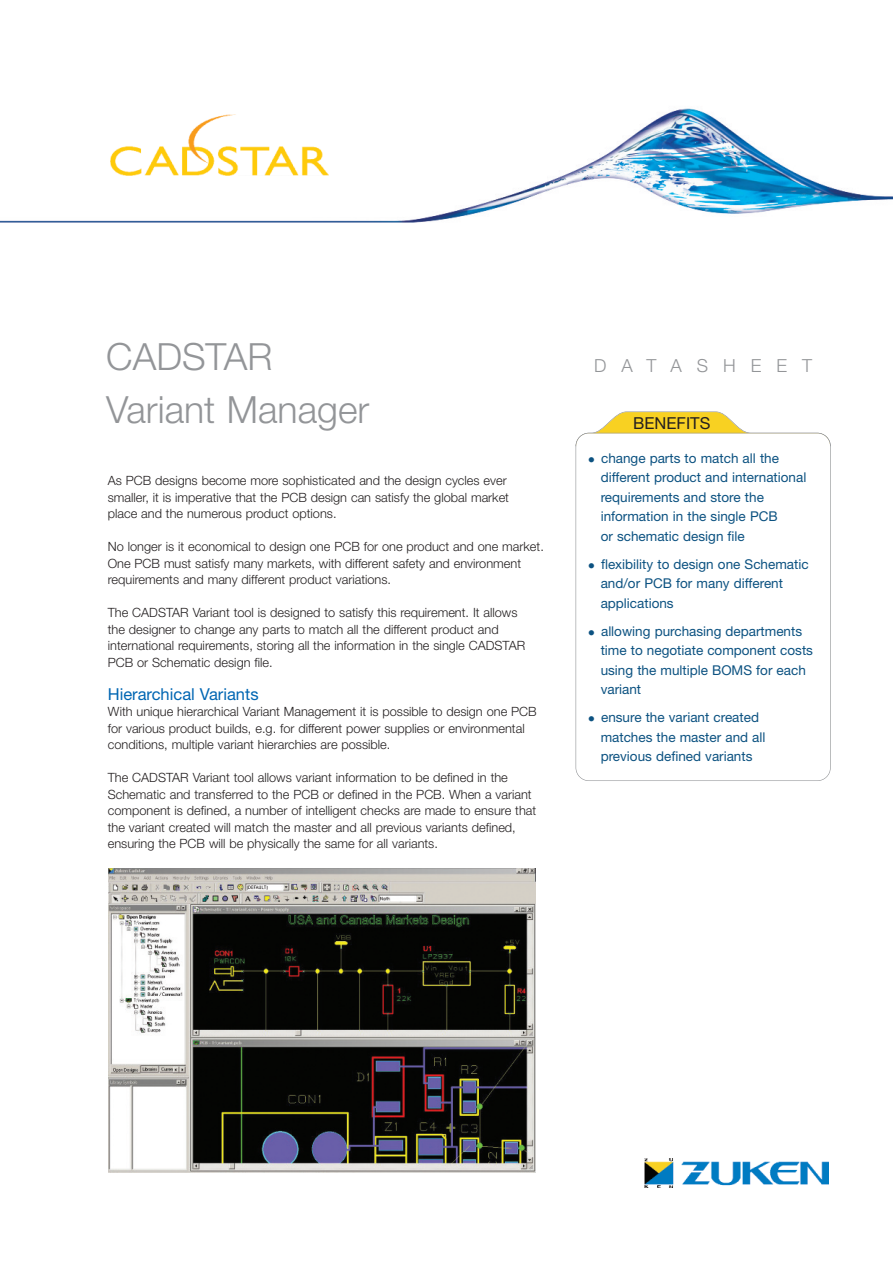
<style>
.page{position:relative;width:893px;height:1263px;background:#fff}
.page>*{position:absolute;margin:0;border:0;box-sizing:border-box;transform-origin:0 0}
.t1{font:300 37.5px/52.5px "Helvetica Neue";color:#939598}
.t2{font:300 18px "Helvetica Neue";letter-spacing:.835em;color:#939598}
.t3{font:16.5px "Helvetica Neue";color:#0166b3}
.t4{font:16.5px "Helvetica Neue";color:#231f20}
.t5{font:13.5px/19.5px "Helvetica Neue";color:#0c5281}
.t6{font:300 12.75px/16.5px "Helvetica Neue";color:#231f20}
</style>
<div class="page">
<img style="left:0;top:108px;width:893px;height:115px">
<img style="left:110px;top:115px;width:219px;height:60px">
<svg style="left:576px;top:411px;width:255px;height:32px"></svg>
<div style="left:576px;top:433px;width:254px;height:347px;background:#fff;border-radius:13px"></div>
<div style="left:576px;top:433px;width:255px;height:348px;border:1px solid #939598;border-radius:13px"></div>
<img style="left:645px;top:1159px;width:184px;height:29px">
<img style="left:108px;top:869px;width:427px;height:304px">
<h1 class="t1" style="left:106px;top:330px;width:264px">CADSTAR<br>Variant Manager</h1>
<p class="t6" style="left:108px;top:472px;width:403px">As PCB designs become more sophisticated and the design cycles ever smaller, it is imperative that the PCB design can satisfy the global market place and the numerous product options.</p>
<p class="t6" style="left:108px;top:538px;width:438px">No longer is it economical to design one PCB for one product and one market.<br>One PCB must satisfy many markets, with different safety and environment requirements and many different product variations.</p>
<p class="t6" style="left:108px;top:604px;width:419px">The CADSTAR Variant tool is designed to satisfy this requirement. It allows the designer to change any parts to match all the different product and international requirements, storing all the information in the single CADSTAR PCB or Schematic design file.</p>
<p class="t3" style="left:108px;top:684px;width:152px">Hierarchical Variants</p>
<p class="t6" style="left:108px;top:703px;width:430px">With unique hierarchical Variant Management it is possible to design one PCB for various product builds, e.g. for different power supplies or environmental conditions, multiple variant hierarchies are possible.</p>
<p class="t6" style="left:108px;top:769px;width:430px">The CADSTAR Variant tool allows variant information to be defined in the Schematic and transferred to the PCB or defined in the PCB. When a variant component is defined, a number of intelligent checks are made to ensure that the variant created will match the master and all previous variants defined, ensuring the PCB will be physically the same for all variants.</p>
<h2 class="t2" style="left:594px;top:354px;width:220px">DATASHEET</h2>
<p class="t4" style="left:633px;top:413px;width:79px">BENEFITS</p>
<p class="t5" style="left:601px;top:448px;width:207px">change parts to match all the different product and international requirements and store the information in the single PCB<br>or schematic design file</p>
<p class="t5" style="left:601px;top:554px;width:209px">flexibility to design one Schematic and/or PCB for many different applications</p>
<p class="t5" style="left:601px;top:621px;width:214px">allowing purchasing departments time to negotiate component costs using the multiple BOMS for each variant</p>
<p class="t5" style="left:601px;top:707px;width:166px">ensure the variant created matches the master and all previous defined variants</p>
</div>
